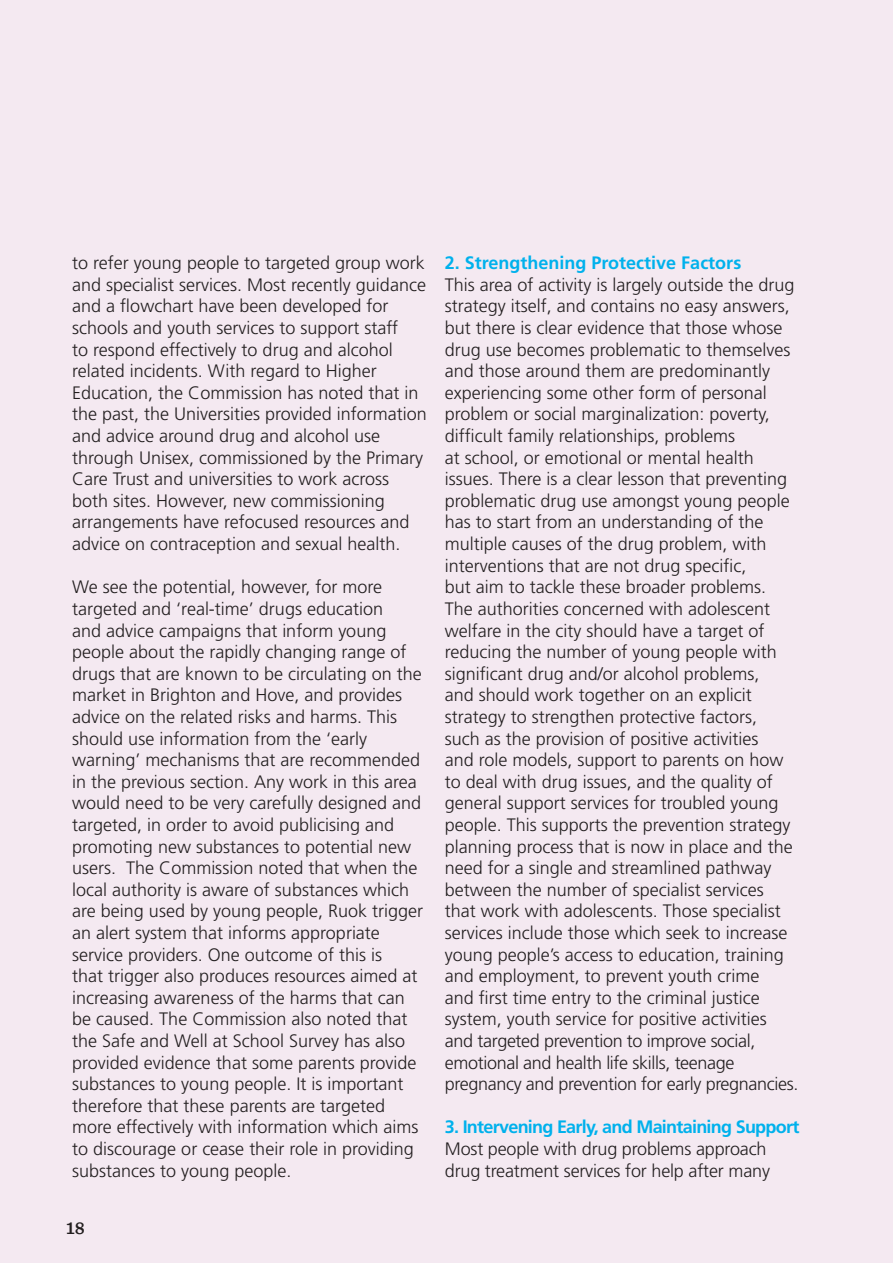
<style>
.page{position:relative;width:893px;height:1263px;background:#f4e9f1}
.page>*{position:absolute;margin:0;border:0;box-sizing:border-box;transform-origin:0 0}
.t1{font:300 18px/21.6px "Frutiger";color:#231f20}
.t2{font:700 18px "Frutiger";letter-spacing:-.04em;color:#00b1ec}
.t3{font:700 18px "Frutiger";color:#00b1ec}
.t4{font:600 18px "Sentinel";color:#231f20}
</style>
<div class="page">
<p class="t1" style="left:72px;top:252px;width:356px">to refer young people to targeted group work and specialist services. Most recently guidance and a flowchart have been developed for schools and youth services to support staff<br>to respond effectively to drug and alcohol related incidents. With regard to Higher Education, the Commission has noted that in the past, the Universities provided information and advice around drug and alcohol use through Unisex, commissioned by the Primary Care Trust and universities to work across both sites. However, new commissioning arrangements have refocused resources and advice on contraception and sexual health.</p>
<p class="t1" style="left:72px;top:576px;width:352px">We see the potential, however, for more targeted and ‘real-time’ drugs education<br>and advice campaigns that inform young people about the rapidly changing range of drugs that are known to be circulating on the market in Brighton and Hove, and provides advice on the related risks and harms. This should use information from the ‘early warning’ mechanisms that are recommended in the previous section. Any work in this area would need to be very carefully designed and targeted, in order to avoid publicising and promoting new substances to potential new users. The Commission noted that when the local authority is aware of substances which are being used by young people, Ruok trigger an alert system that informs appropriate service providers. One outcome of this is<br>that trigger also produces resources aimed at increasing awareness of the harms that can be caused. The Commission also noted that the Safe and Well at School Survey has also provided evidence that some parents provide substances to young people. It is important therefore that these parents are targeted more effectively with information which aims to discourage or cease their role in providing substances to young people.</p>
<p class="t4" style="left:66px;top:1214px;width:20px">18</p>
<p class="t3" style="left:445px;top:252px;width:298px">2. Strengthening Protective Factors</p>
<p class="t1" style="left:445px;top:274px;width:355px">This area of activity is largely outside the drug strategy itself, and contains no easy answers, but there is clear evidence that those whose drug use becomes problematic to themselves and those around them are predominantly experiencing some other form of personal problem or social marginalization: poverty, difficult family relationships, problems<br>at school, or emotional or mental health issues. There is a clear lesson that preventing problematic drug use amongst young people has to start from an understanding of the multiple causes of the drug problem, with interventions that are not drug specific,<br>but aim to tackle these broader problems.<br>The authorities concerned with adolescent welfare in the city should have a target of reducing the number of young people with significant drug and/or alcohol problems,<br>and should work together on an explicit strategy to strengthen protective factors,<br>such as the provision of positive activities<br>and role models, support to parents on how to deal with drug issues, and the quality of general support services for troubled young people. This supports the prevention strategy planning process that is now in place and the need for a single and streamlined pathway between the number of specialist services that work with adolescents. Those specialist services include those which seek to increase young people’s access to education, training and employment, to prevent youth crime<br>and first time entry to the criminal justice system, youth service for positive activities and targeted prevention to improve social, emotional and health life skills, teenage pregnancy and prevention for early pregnancies.</p>
<p class="t2" style="left:445px;top:1116px;width:356px">3. Intervening Early, and Maintaining Support</p>
<p class="t1" style="left:445px;top:1138px;width:327px">Most people with drug problems approach drug treatment services for help after many</p>
</div>
